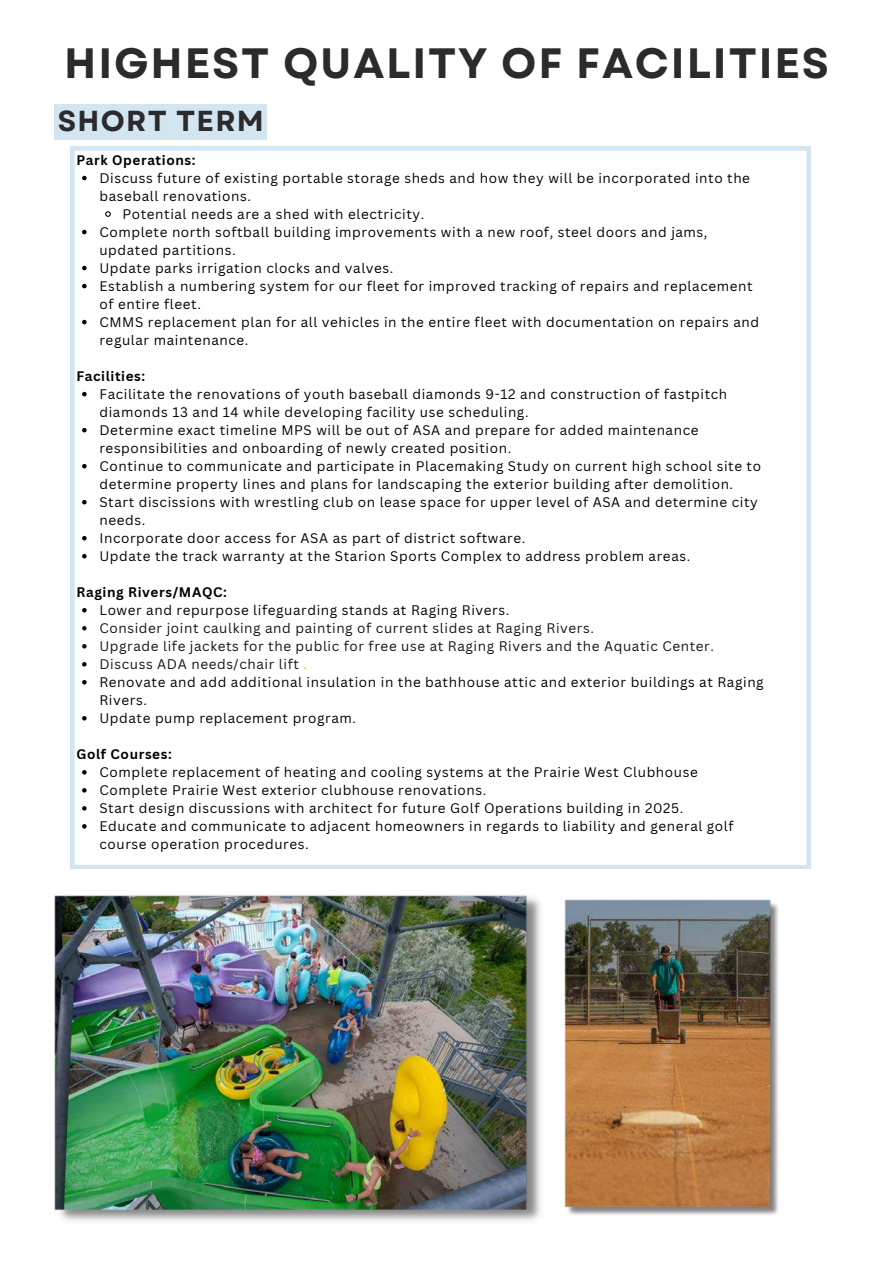
<style>
.page{position:relative;width:893px;height:1264px;background:#fff}
.page>*{position:absolute;margin:0;border:0;box-sizing:border-box;transform-origin:0 0}
.t1{font:700 42.3px "Garet";letter-spacing:.045em;color:#2b2b2b}
.t2{font:700 28.8px "Garet";letter-spacing:.045em;color:#2b2b2b}
.t3{font:13.5px/18px "Canva Sans";letter-spacing:.045em;color:#000}
.t4{font:13.5px/18px "Canva Sans";letter-spacing:.045em;color:#151414}
.t5{font:700 13.5px "Canva Sans";letter-spacing:.045em;color:#000}
.s1{color:#f69724}
.s2{color:#000}
</style>
<div class="page">
<img style="left:54px;top:895px;width:487px;height:326px">
<div style="left:54px;top:104px;width:213px;height:36px;background:#d4e5f2"></div>
<svg style="left:70px;top:146px;width:740px;height:722px"></svg>
<img style="left:564px;top:899px;width:215px;height:316px">
<h1 class="t1" style="left:64px;top:37px;width:766px">HIGHEST QUALITY OF FACILITIES</h1>
<h2 class="t2" style="left:58px;top:103px;width:208px">SHORT TERM</h2>
<p class="t5" style="left:76px;top:152px;width:121px">Park Operations:</p>
<p class="t3" style="left:99px;top:169px;width:652px">Discuss future of existing portable storage sheds and how they will be incorporated into the</p>
<p class="t3" style="left:99px;top:187px;width:153px">baseball renovations.</p>
<p class="t3" style="left:122px;top:205px;width:303px">Potential needs are a shed with electricity.</p>
<p class="t3" style="left:99px;top:223px;width:609px">Complete north softball building improvements with a new roof, steel doors and jams,</p>
<p class="t3" style="left:99px;top:241px;width:138px">updated partitions.</p>
<p class="t3" style="left:99px;top:259px;width:295px">Update parks irrigation clocks and valves.</p>
<p class="t3" style="left:99px;top:277px;width:654px">Establish a numbering system for our fleet for improved tracking of repairs and replacement</p>
<p class="t3" style="left:99px;top:295px;width:103px">of entire fleet.</p>
<p class="t3" style="left:99px;top:313px;width:661px">CMMS replacement plan for all vehicles in the entire fleet with documentation on repairs and</p>
<p class="t3" style="left:99px;top:331px;width:151px">regular maintenance.</p>
<p class="t5" style="left:76px;top:368px;width:70px">Facilities:</p>
<p class="t3" style="left:99px;top:385px;width:663px">Facilitate the renovations of youth baseball diamonds 9-12 and construction of fastpitch diamonds 13 and 14 while developing facility use scheduling.<br>Determine exact timeline MPS will be out of ASA and prepare for added maintenance responsibilities and onboarding of newly created position.<br>Continue to communicate and participate in Placemaking Study on current high school site to determine property lines and plans for landscaping the exterior building after demolition.<br>Start discissions with wrestling club on lease space for upper level of ASA and determine city needs.<br>Incorporate door access for ASA as part of district software.<br>Update the track warranty at the Starion Sports Complex to address problem areas.</p>
<p class="t5" style="left:76px;top:584px;width:152px">Raging Rivers/MAQC:</p>
<p class="t3" style="left:99px;top:601px;width:411px">Lower and repurpose lifeguarding stands at Raging Rivers.</p>
<p class="t4" style="left:99px;top:619px;width:665px">Consider joint caulking and painting of current slides at Raging Rivers.<br>Upgrade life jackets for the public for free use at Raging Rivers and the Aquatic Center.<br>Discuss ADA needs/chair lift <span class="s1">.<br></span><span class="s2">Renovate and add additional insulation in the bathhouse attic and exterior buildings at Raging Rivers.<br>Update pump replacement program.</span></p>
<p class="t5" style="left:76px;top:746px;width:97px">Golf Courses:</p>
<p class="t3" style="left:99px;top:763px;width:635px">Complete replacement of heating and cooling systems at the Prairie West Clubhouse Complete Prairie West exterior clubhouse renovations.<br>Start design discussions with architect for future Golf Operations building in 2025.<br>Educate and communicate to adjacent homeowners in regards to liability and general golf course operation procedures.</p>
</div>
